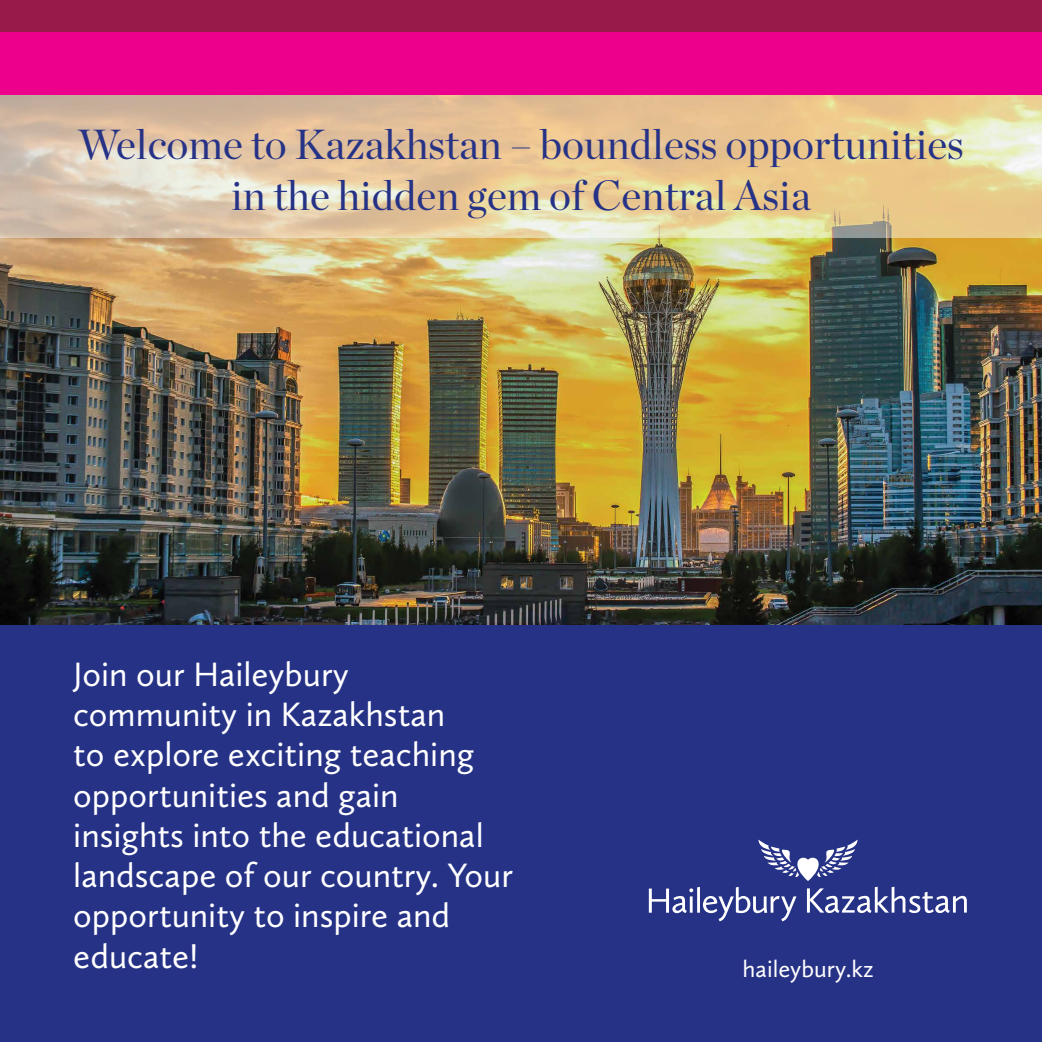
<style>
.page{position:relative;width:1042px;height:1042px;background:#fff}
.page>*{position:absolute;margin:0;border:0;box-sizing:border-box;transform-origin:0 0}
.t1{font:42px/50.4px "Chronicle Display";color:#263286;text-align:center}
.t2{font:35px/40.2px "Calluna Sans";color:#fff}
.t3{font:24.5px "Calluna Sans";color:#fff}
</style>
<div class="page">
<img style="left:0;top:238px;width:1042px;height:387px">
<svg style="left:0;top:94px;width:1042px;height:144px"></svg>
<div style="left:0;top:0;width:1042px;height:32px;background:#961b4b"></div>
<div style="left:0;top:32px;width:1042px;height:62px;background:#ec008c"></div>
<div style="left:0;top:625px;width:1042px;height:417px;background:#263286"></div>
<svg style="left:649px;top:888px;width:44px;height:25px"></svg>
<hr style="left:697px;top:887px;width:3px;height:25px;background:#fff">
<svg style="left:703px;top:839px;width:264px;height:82px"></svg>
<p class="t1" style="left:78px;top:116px;width:888px">Welcome to Kazakhstan – boundless opportunities in the hidden gem of Central Asia</p>
<p class="t2" style="left:73px;top:653px;width:441px">Join our Haileybury community in Kazakhstan<br>to explore exciting teaching opportunities and gain insights into the educational landscape of our country. Your opportunity to inspire and educate!</p>
<p class="t3" style="left:742px;top:953px;width:133px">haileybury.kz</p>
</div>
